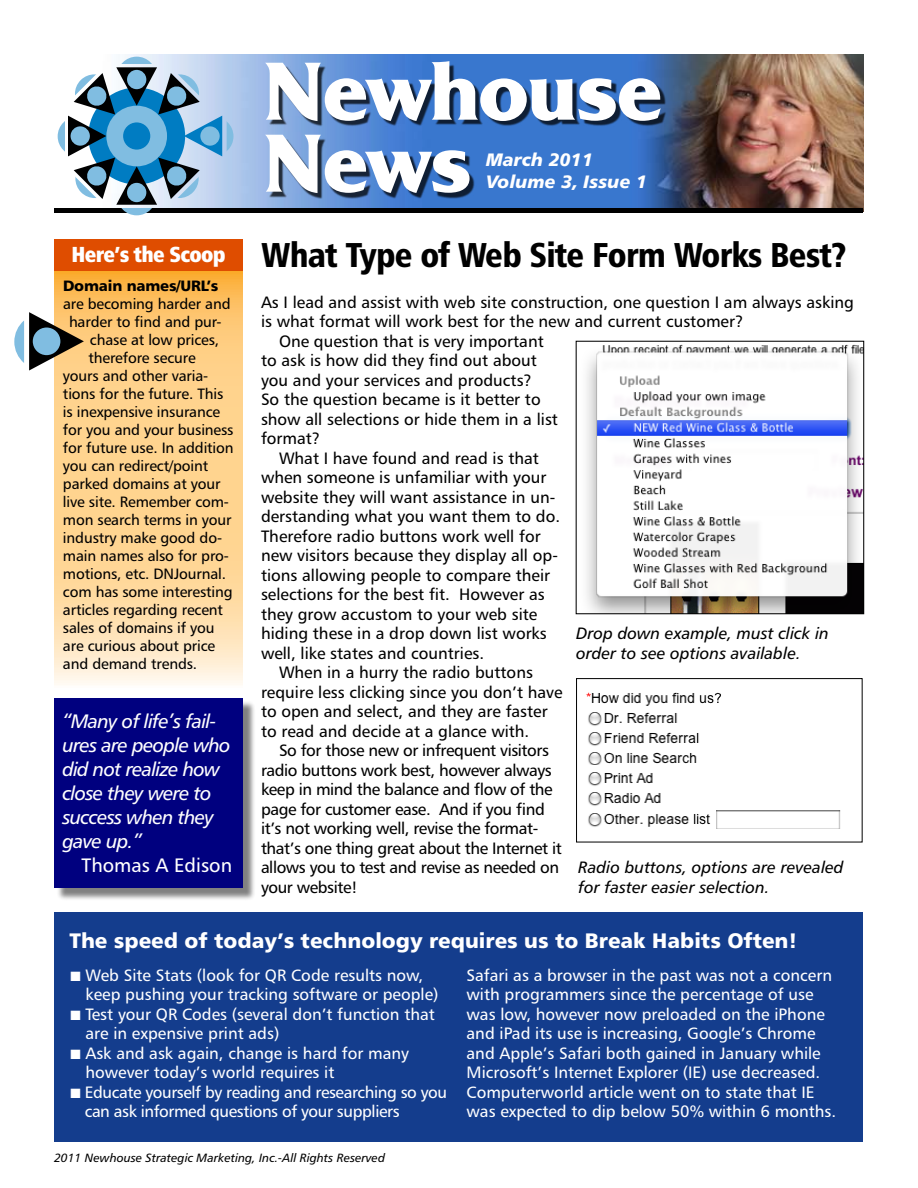
<style>
.page{position:relative;width:918px;height:1188px;background:#fff}
.page>*{position:absolute;margin:0;border:0;box-sizing:border-box;transform-origin:0 0}
.t1{font:700 84px/72px "Friz Quadrata IT Cby BT";letter-spacing:-.02em;color:#fff}
.t2{font:34.5px "Humanist 777 BT Black Condensed B";letter-spacing:-.02em;color:#000}
.t3{font:21.75px "Humanist 777 BT Extra Black Cond B";letter-spacing:-.03em;color:#fff}
.t4{font:21px "Humanist 777 BT Black B";color:#fff}
.t5{font:19.5px/24px "Humanist 777 BT Italic B";letter-spacing:-.035em;color:#fff}
.t6{font:19.5px "Humanist 777 BT Roman B";color:#fff}
.t7{font:18px/21.6px "Humanist 777 BT Black Italic B";color:#fff}
.t8{font:16.5px "Humanist 777 BT Roman B";color:#000}
.t9{font:16.5px/19.5px "Humanist 777 BT Roman B";color:#fff}
.t10{font:16.5px "Humanist 777 BT Roman B";letter-spacing:-.025em;color:#000}
.t11{font:16.5px/19.5px "Humanist 777 BT Italic B";color:#000}
.t12{font:16.5px/19.5px "Humanist 777 BT Roman B";letter-spacing:-.025em;color:#fff}
.t13{font:15px "Humanist 777 BT Roman B";letter-spacing:-.01em;color:#000}
.t14{font:15px "Humanist 777 BT Black B";letter-spacing:-.01em;color:#000}
.t15{font:12px "Humanist 777 BT Italic B";color:#000}
</style>
<div class="page">
<img style="left:125px;top:54px;width:739px;height:158px">
<div style="left:269px;top:65px;width:397px;height:134px;background:#000;opacity:.75"></div>
<div style="left:55px;top:208px;width:808px;height:5px;background:#000"></div>
<svg style="left:58px;top:57px;width:175px;height:158px"></svg>
<svg style="left:54px;top:271px;width:189px;height:414px;background:#fed492"></svg>
<svg style="left:14px;top:312px;width:70px;height:59px"></svg>
<div style="left:54px;top:239px;width:189px;height:32px;background:#df4d00"></div>
<div style="left:56px;top:701px;width:200px;height:199px;background:#000;opacity:.5"></div>
<div style="left:54px;top:699px;width:189px;height:189px;background:#00007f"></div>
<img style="left:586px;top:692px;width:255px;height:137px">
<div style="left:576px;top:678px;width:287px;height:165px;border:1px solid #000"></div>
<img style="left:586px;top:344px;width:276px;height:268px">
<div style="left:576px;top:341px;width:288px;height:273px;border:1px solid #000"></div>
<div style="left:55px;top:912px;width:808px;height:230px;background:#143d8d"></div>
<h3 class="t3" style="left:71px;top:241px;width:156px">Here’s the Scoop</h3>
<p class="t14" style="left:63px;top:276px;width:157px">Domain names/URL’s</p>
<p class="t13" style="left:63px;top:295px;width:169px">are becoming harder and</p>
<p class="t13" style="left:69px;top:313px;width:154px">harder to find and pur-</p>
<p class="t13" style="left:90px;top:331px;width:131px">chase at low prices,</p>
<p class="t13" style="left:88px;top:349px;width:109px">therefore secure</p>
<p class="t13" style="left:63px;top:367px;width:147px">yours and other varia-</p>
<p class="t13" style="left:63px;top:385px;width:162px">tions for the future. This</p>
<p class="t13" style="left:63px;top:403px;width:159px">is inexpensive insurance</p>
<p class="t13" style="left:63px;top:421px;width:172px">for you and your business</p>
<p class="t13" style="left:63px;top:439px;width:172px">for future use. In addition</p>
<p class="t13" style="left:63px;top:457px;width:147px">you can redirect/point</p>
<p class="t13" style="left:63px;top:475px;width:159px">parked domains at your</p>
<p class="t13" style="left:63px;top:493px;width:168px">live site. Remember com-</p>
<p class="t13" style="left:63px;top:511px;width:170px">mon search terms in your</p>
<p class="t13" style="left:63px;top:529px;width:161px">industry make good do-</p>
<p class="t13" style="left:63px;top:547px;width:168px">main names also for pro-</p>
<p class="t13" style="left:63px;top:565px;width:165px">motions, etc. DNJournal.</p>
<p class="t13" style="left:63px;top:583px;width:171px">com has some interesting</p>
<p class="t13" style="left:63px;top:601px;width:162px">articles regarding recent</p>
<p class="t13" style="left:63px;top:619px;width:153px">sales of domains if you</p>
<p class="t13" style="left:63px;top:637px;width:154px">are curious about price</p>
<p class="t13" style="left:63px;top:655px;width:136px">and demand trends.</p>
<p class="t5" style="left:62px;top:709px;width:170px">“Many of life’s fail&shy;ures are people who did not realize how close they were to success when they gave up.”</p>
<p class="t6" style="left:82px;top:853px;width:152px">Thomas A Edison</p>
<h1 class="t1" style="left:262px;top:53px;width:402px">Newhouse<br>News</h1>
<p class="t7" style="left:486px;top:148px;width:163px">March 2011<br>Volume 3, Issue 1</p>
<h2 class="t2" style="left:261px;top:233px;width:587px">What Type of Web Site Form Works Best?</h2>
<p class="t8" style="left:261px;top:291px;width:594px">As I lead and assist with web site construction, one question I am always asking</p>
<p class="t8" style="left:261px;top:311px;width:484px">is what format will work best for the new and current customer?</p>
<p class="t8" style="left:279px;top:331px;width:266px">One question that is very important</p>
<p class="t8" style="left:261px;top:350px;width:278px">to ask is how did they find out about</p>
<p class="t8" style="left:261px;top:370px;width:273px">you and your services and products?</p>
<p class="t8" style="left:261px;top:389px;width:281px">So the question became is it better to</p>
<p class="t8" style="left:261px;top:409px;width:298px">show all selections or hide them in a list</p>
<p class="t8" style="left:261px;top:428px;width:61px">format?</p>
<p class="t8" style="left:279px;top:448px;width:261px">What I have found and read is that</p>
<p class="t8" style="left:261px;top:467px;width:287px">when someone is unfamiliar with your</p>
<p class="t8" style="left:261px;top:487px;width:296px">website they will want assistance in un-</p>
<p class="t8" style="left:261px;top:506px;width:301px">derstanding what you want them to do.</p>
<p class="t8" style="left:261px;top:526px;width:281px">Therefore radio buttons work well for</p>
<p class="t8" style="left:261px;top:545px;width:298px">new visitors because they display all op-</p>
<p class="t8" style="left:261px;top:565px;width:291px">tions allowing people to compare their</p>
<p class="t8" style="left:261px;top:584px;width:285px">selections for the best fit. However as</p>
<p class="t8" style="left:261px;top:604px;width:278px">they grow accustom to your web site</p>
<p class="t8" style="left:261px;top:623px;width:287px">hiding these in a drop down list works</p>
<p class="t8" style="left:261px;top:643px;width:225px">well, like states and countries.</p>
<p class="t8" style="left:279px;top:662px;width:255px">When in a hurry the radio buttons</p>
<p class="t8" style="left:261px;top:682px;width:303px">require less clicking since you don’t have</p>
<p class="t8" style="left:261px;top:701px;width:288px">to open and select, and they are faster</p>
<p class="t8" style="left:261px;top:721px;width:270px">to read and decide at a glance with.</p>
<p class="t10" style="left:279px;top:740px;width:272px">So for those new or infrequent visitors</p>
<p class="t10" style="left:261px;top:760px;width:292px">radio buttons work best, however always</p>
<p class="t10" style="left:261px;top:779px;width:293px">keep in mind the balance and flow of the</p>
<p class="t10" style="left:261px;top:799px;width:285px">page for customer ease. And if you find</p>
<p class="t10" style="left:261px;top:818px;width:279px">it’s not working well, revise the format-</p>
<p class="t10" style="left:261px;top:838px;width:302px">that’s one thing great about the Internet it</p>
<p class="t10" style="left:261px;top:857px;width:300px">allows you to test and revise as needed on</p>
<p class="t10" style="left:261px;top:877px;width:98px">your website!</p>
<p class="t11" style="left:576px;top:623px;width:254px">Drop down example, must click in order to see options available.</p>
<p class="t11" style="left:578px;top:857px;width:267px">Radio buttons, options are revealed for faster easier selection.</p>
<p class="t4" style="left:69px;top:927px;width:730px">The speed of today’s technology requires us to Break Habits Often!</p>
<p class="t9" style="left:86px;top:965px;width:355px;text-indent:-15px">■ Web Site Stats (look for QR Code results now, keep pushing your tracking software or people)</p>
<p class="t9" style="left:86px;top:1004px;width:351px;text-indent:-15px">■ Test your QR Codes (several don’t function that are in expensive print ads)</p>
<p class="t9" style="left:86px;top:1043px;width:325px;text-indent:-15px">■ Ask and ask again, change is hard for many however today’s world requires it</p>
<p class="t12" style="left:85px;top:1082px;width:364px;text-indent:-14px">■ Educate yourself by reading and researching so you can ask informed questions of your suppliers</p>
<p class="t15" style="left:54px;top:1150px;width:333px">2011 Newhouse Strategic Marketing, Inc.-All Rights Reserved</p>
<p class="t9" style="left:467px;top:965px;width:371px">Safari as a browser in the past was not a concern with programmers since the percentage of use was low, however now preloaded on the iPhone and iPad its use is increasing, Google’s Chrome and Apple’s Safari both gained in January while Microsoft’s Internet Explorer (IE) use decreased.<br>Computerworld article went on to state that IE was expected to dip below 50% within 6 months.</p>
</div>
